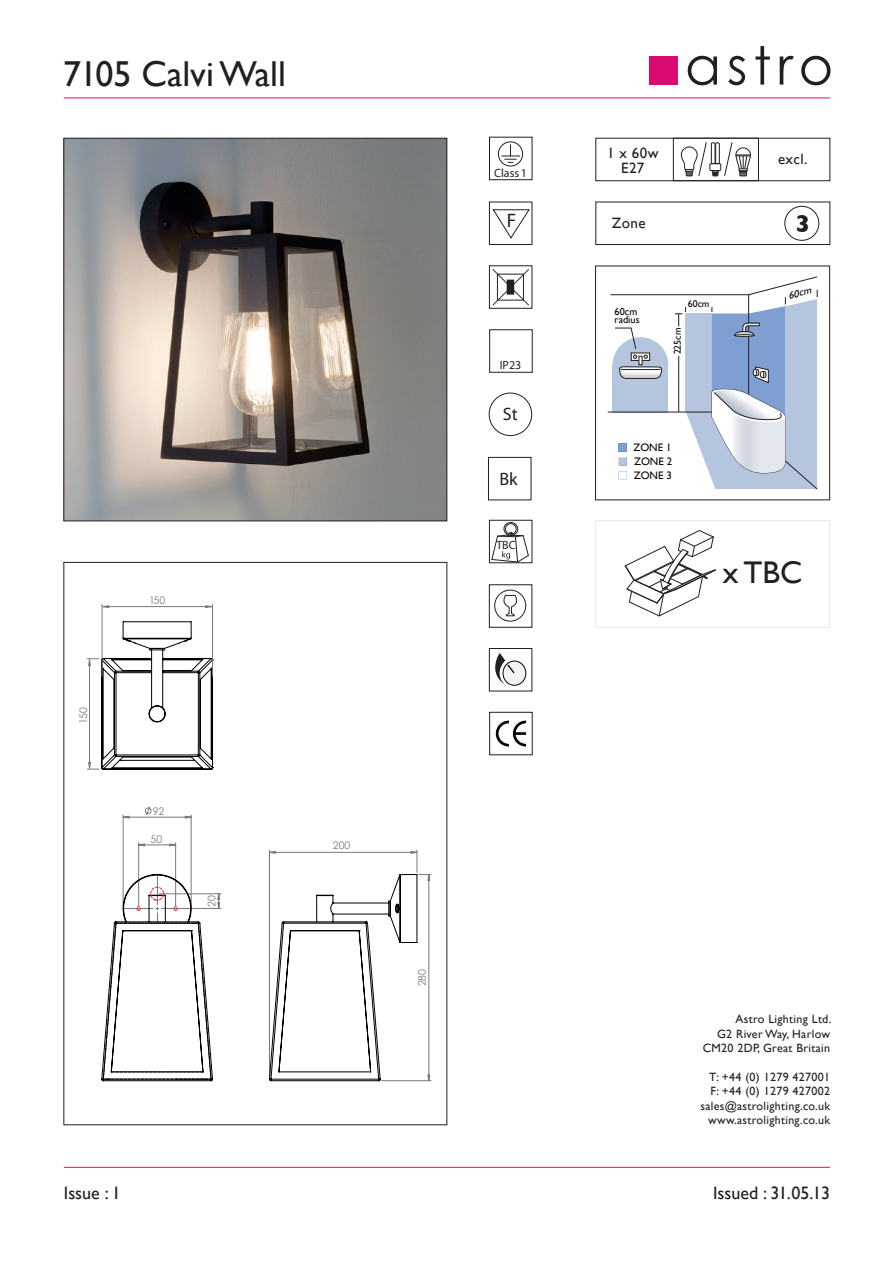
<style>
.page{position:relative;width:894px;height:1263px;background:#fff}
.page>*{position:absolute;margin:0;border:0;box-sizing:border-box;transform-origin:0 0}
.t1{font:52.95px "Century Gothic";letter-spacing:.11em;color:#231f20}
.t2{font:36px "Gill Sans";color:#231f20}
.t3{font:31.35px "Gill Sans";color:#231f20}
.t4{font:700 24.6px "Gill Sans";color:#231f20}
.t5{font:19.5px "Myriad";color:#231f20}
.t6{font:18px "Gill Sans";color:#231f20}
.t7{font:18px "Myriad";color:#231f20}
.t8{font:15px/15px "Gill Sans";letter-spacing:.025em;color:#231f20;text-align:center}
.t9{font:12px/14.4px "Gill Sans";letter-spacing:.025em;color:#231f20;text-align:right}
.t10{font:12px "Myriad";color:#231f20}
.t11{font:10.8px/13.8px "Gill Sans";color:#050504;text-align:justify}
.t12{font:10.5px "Century Gothic";color:#75797b}
.t13{font:10.2px/8.2px "Gill Sans";color:#050504}
.t14{font:italic 10.2px "Gill Sans";color:#050504;scale:1.04 1}
.t15{font:9.75px "Gill Sans";color:#050504}
</style>
<div class="page">
<div style="left:595px;top:202px;width:234px;height:43px;border:1px solid #231f20"></div>
<div style="left:595px;top:138px;width:234px;height:43px;border:1px solid #231f20"></div>
<img style="left:66px;top:140px;width:379px;height:379px">
<svg style="left:101px;top:806px;width:330px;height:275px"></svg>
<hr style="left:103px;top:606px;width:108px;height:1px;background:#75797b">
<hr style="left:212px;top:604px;width:1px;height:72px;background:#75797b">
<hr style="left:102px;top:604px;width:1px;height:72px;background:#75797b">
<svg style="left:205px;top:605px;width:7px;height:3px"></svg>
<svg style="left:102px;top:605px;width:7px;height:3px"></svg>
<svg style="left:87px;top:621px;width:126px;height:149px"></svg>
<hr style="left:64px;top:98px;width:765px;height:1px;background:#da0a73">
<hr style="left:64px;top:1167px;width:765px;height:1px;background:#da0a73">
<div style="left:648px;top:56px;width:29px;height:29px;background:#da0a73"></div>
<div style="left:784px;top:206px;width:34px;height:34px;border:1px solid #231f20;border-radius:50%"></div>
<div style="left:488px;top:457px;width:43px;height:43px;background:#fff;border:1px solid #231f20"></div>
<svg style="left:595px;top:521px;width:121px;height:106px"></svg>
<div style="left:612px;top:337px;width:56px;height:56px;background:#b5c5dd;border-radius:50%"></div>
<div style="left:612px;top:365px;width:56px;height:47px;background:#b5c5dd"></div>
<hr style="left:607px;top:412px;width:104px;height:1px;background:#231f20">
<svg style="left:630px;top:353px;width:19px;height:2px"></svg>
<hr style="left:610px;top:294px;width:138px;height:1px;background:#231f20">
<svg style="left:619px;top:355px;width:43px;height:24px"></svg>
<svg style="left:674px;top:276px;width:143px;height:214px"></svg>
<svg style="left:618px;top:443px;width:8px;height:36px"></svg>
<svg style="left:615px;top:328px;width:21px;height:21px"></svg>
<div style="left:673px;top:138px;width:85px;height:43px;border:1px solid #231f20"></div>
<svg style="left:680px;top:142px;width:70px;height:35px"></svg>
<div style="left:489px;top:520px;width:43px;height:43px;background:#fff;border:1px solid #231f20"></div>
<div style="left:503px;top:522px;width:15px;height:13px;border:1px solid #231f20;border-radius:50%"></div>
<div style="left:505px;top:524px;width:11px;height:10px;border:1px solid #231f20;border-radius:50%"></div>
<svg style="left:491px;top:532px;width:37px;height:30px"></svg>
<div style="left:489px;top:137px;width:43px;height:43px;background:#fff;border:1px solid #231f20"></div>
<div style="left:498px;top:141px;width:25px;height:25px;border:1px solid #231f20;border-radius:50%"></div>
<svg style="left:501px;top:144px;width:19px;height:19px"></svg>
<div style="left:489px;top:202px;width:43px;height:43px;background:#fff;border:1px solid #231f20"></div>
<svg style="left:492px;top:209px;width:38px;height:30px"></svg>
<svg style="left:492px;top:269px;width:37px;height:37px"></svg>
<div style="left:489px;top:393px;width:42px;height:43px;border:1px solid #231f20;border-radius:50%"></div>
<svg style="left:503px;top:595px;width:15px;height:21px"></svg>
<div style="left:494px;top:590px;width:32px;height:31px;border:1px solid #231f20;border-radius:50%"></div>
<div style="left:489px;top:648px;width:43px;height:43px;background:#fff;border:1px solid #231f20"></div>
<div style="left:503px;top:661px;width:22px;height:24px;background:#f2f3f4;border-radius:50%"></div>
<div style="left:502px;top:661px;width:24px;height:24px;border:1px solid #050504;border-radius:50%"></div>
<svg style="left:488px;top:653px;width:27px;height:32px"></svg>
<div style="left:489px;top:712px;width:43px;height:43px;background:#fff;border:1px solid #231f20"></div>
<svg style="left:495px;top:720px;width:32px;height:27px"></svg>
<div style="left:64px;top:138px;width:383px;height:383px;border:1px solid #231f20"></div>
<h2 class="t2" style="left:63px;top:52px;width:224px">7105 Calvi Wall</h2>
<p class="t12" style="left:77px;top:724px;width:17px;rotate:-90deg">150</p>
<p class="t12" style="left:149px;top:594px;width:17px">150</p>
<p class="t12" style="left:153px;top:804px;width:13px">92</p>
<p class="t12" style="left:150px;top:833px;width:13px">50</p>
<p class="t12" style="left:205px;top:907px;width:13px;rotate:-90deg">20</p>
<p class="t12" style="left:333px;top:839px;width:19px">200</p>
<p class="t12" style="left:415px;top:986px;width:19px;rotate:-90deg">280</p>
<p class="t10" style="left:494px;top:167px;width:34px">Class 1</p>
<h3 class="t5" style="left:506px;top:211px;width:11px">F</h3>
<p class="t10" style="left:499px;top:359px;width:23px">IP23</p>
<h3 class="t7" style="left:503px;top:405px;width:16px">St</h3>
<h3 class="t7" style="left:499px;top:470px;width:20px">Bk</h3>
<p class="t10" style="left:496px;top:539px;width:21px">TBC</p>
<h1 class="t1" style="left:684px;top:33px;width:150px">astro</h1>
<p class="t8" style="left:607px;top:145px;width:53px">1 x 60w<br>E27</p>
<p class="t8" style="left:611px;top:216px;width:35px">Zone</p>
<p class="t13" style="left:614px;top:307px;width:26px">60cm radius</p>
<p class="t15" style="left:687px;top:298px;width:23px">60cm</p>
<p class="t15" style="left:671px;top:354px;width:28px;rotate:-90deg">225cm</p>
<p class="t8" style="left:777px;top:151px;width:31px">excl.</p>
<h3 class="t4" style="left:795px;top:209px;width:16px">3</h3>
<p class="t14" style="left:786px;top:290px;width:24px;rotate:-14deg">60cm</p>
<p class="t11" style="left:633px;top:441px;width:40px">ZONE 1<br>ZONE 2<br>ZONE 3</p>
<h3 class="t3" style="left:722px;top:555px;width:81px">x TBC</h3>
<p class="t9" style="left:702px;top:1012px;width:130px">Astro Lighting Ltd.<br>G2 River Way, Harlow<br>CM20 2DP, Great Britain</p>
<p class="t9" style="left:700px;top:1070px;width:131px">T: +44 (0) 1279 427001<br>F: +44 (0) 1279 427002 sales@astrolighting.co.uk www.astrolighting.co.uk</p>
<h3 class="t6" style="left:64px;top:1183px;width:59px">Issue : 1</h3>
<h3 class="t6" style="left:712px;top:1183px;width:119px">Issued : 31.05.13</h3>
</div>
